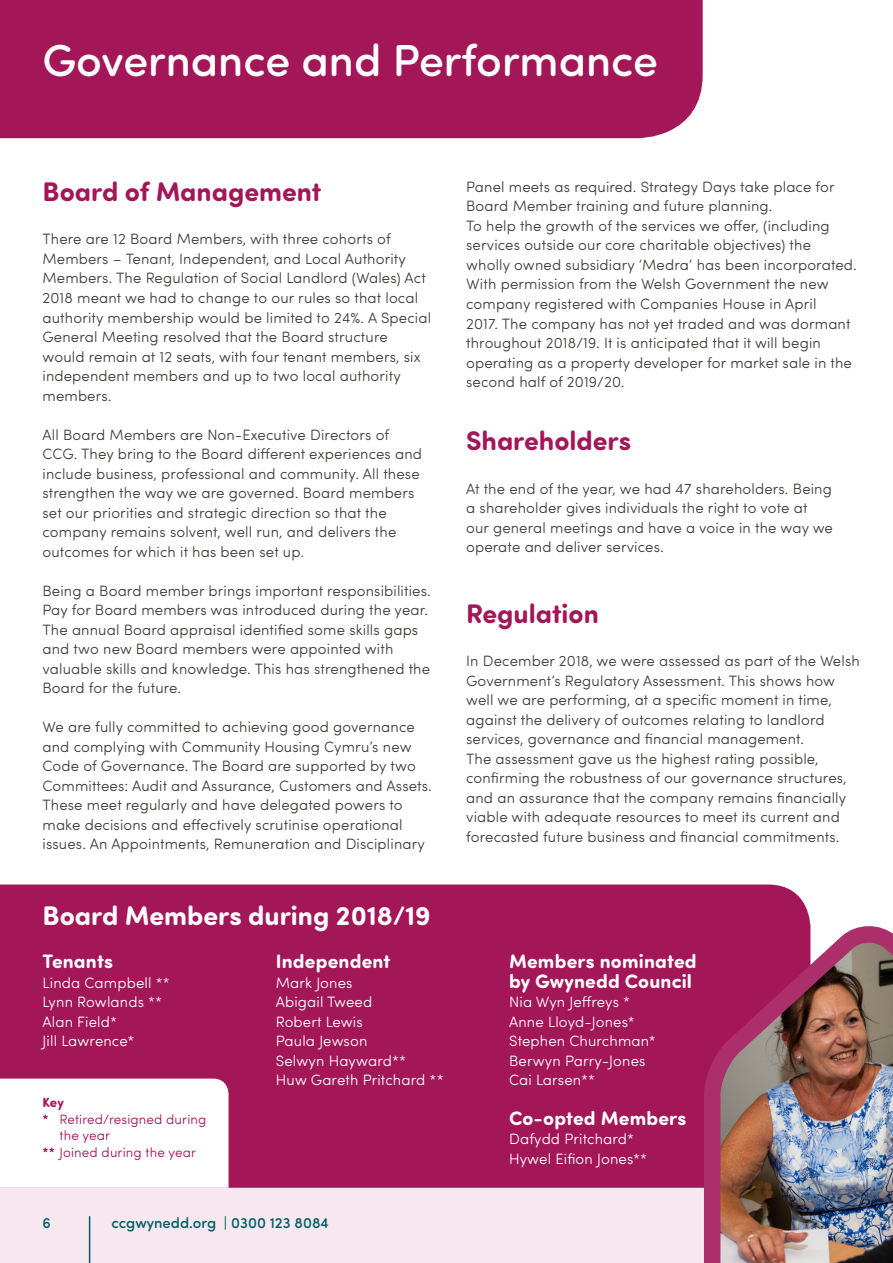
<style>
.page{position:relative;width:893px;height:1263px;background:#f6e8ee}
.page>*{position:absolute;margin:0;border:0;box-sizing:border-box;transform-origin:0 0}
.t1{font:500 45px "Sofia Pro Soft";color:#fff}
.t2{font:700 27px "Sofia Pro Soft";color:#a31759}
.t3{font:700 27px "Sofia Pro Soft";color:#fff}
.t4{font:700 19.5px/19.5px "Sofia Pro Soft";letter-spacing:.01em;color:#fff}
.t5{font:300 15px/19.5px "Sofia Pro Soft";letter-spacing:.01em;color:#413d3a}
.t6{font:300 15px/19.5px "Sofia Pro Soft";letter-spacing:.01em;color:#fff}
.t7{font:500 15px "Sofia Pro Soft";color:#005c66}
.t8{font:300 13.5px "Sofia Pro Soft";letter-spacing:.01em;color:#a31759}
.t9{font:700 13.5px "Sofia Pro Soft";color:#a31759}
.s1{font-weight:700}
</style>
<div class="page">
<div style="left:0;top:0;width:893px;height:908px;background:#fff"></div>
<div style="left:0;top:0;width:703px;height:138px;background:#a31759"></div>
<div style="left:0;top:884px;width:810px;height:304px;background:#a31759"></div>
<img style="left:696px;top:908px;width:197px;height:355px">
<div style="left:0;top:1078px;width:229px;height:110px;background:#fff"></div>
<hr style="left:89px;top:1217px;width:1px;height:46px;background:#005c66">
<h1 class="t1" style="left:43px;top:28px;width:617px">Governance and Performance</h1>
<h2 class="t2" style="left:43px;top:172px;width:280px">Board of Management</h2>
<p class="t5" style="left:43px;top:229px;width:390px">There are 12 Board Members, with three cohorts of Members – Tenant, Independent, and Local Authority Members. The Regulation of Social Landlord (Wales) Act 2018 meant we had to change to our rules so that local authority membership would be limited to 24%. A Special General Meeting resolved that the Board structure would remain at 12 seats, with four tenant members, six independent members and up to two local authority members.</p>
<p class="t5" style="left:43px;top:424px;width:381px">All Board Members are Non-Executive Directors of CCG. They bring to the Board different experiences and include business, professional and community. All these strengthen the way we are governed. Board members set our priorities and strategic direction so that the company remains solvent, well run, and delivers the outcomes for which it has been set up.</p>
<p class="t5" style="left:43px;top:580px;width:390px">Being a Board member brings important responsibilities.<br>Pay for Board members was introduced during the year.<br>The annual Board appraisal identified some skills gaps and two new Board members were appointed with valuable skills and knowledge. This has strengthened the Board for the future.</p>
<p class="t5" style="left:43px;top:716px;width:391px">We are fully committed to achieving good governance and complying with Community Housing Cymru’s new Code of Governance. The Board are supported by two Committees: Audit and Assurance, Customers and Assets.<br>These meet regularly and have delegated powers to make decisions and effectively scrutinise operational issues. An Appointments, Remuneration and Disciplinary</p>
<h2 class="t3" style="left:43px;top:896px;width:390px">Board Members during 2018/19</h2>
<h3 class="t4" style="left:43px;top:951px;width:72px">Tenants</h3>
<p class="t6" style="left:43px;top:972px;width:129px">Linda Campbell **<br>Lynn Rowlands **<br>Alan Field*<br>Jill Lawrence*</p>
<h3 class="t4" style="left:276px;top:951px;width:116px">Independent</h3>
<p class="t6" style="left:276px;top:972px;width:169px">Mark Jones<br>Abigail Tweed<br>Robert Lewis<br>Paula Jewson<br>Selwyn Hayward**<br>Huw Gareth Pritchard **</p>
<p class="t9" style="left:43px;top:1092px;width:23px">Key</p>
<p class="t8" style="left:43px;top:1110px;width:165px"><span class="s1">*</span> Retired/resigned during</p>
<p class="t8" style="left:60px;top:1126px;width:52px">the year</p>
<p class="t8" style="left:43px;top:1143px;width:155px"><span class="s1">**</span> Joined during the year</p>
<p class="t7" style="left:43px;top:1212px;width:10px">6</p>
<p class="t7" style="left:112px;top:1212px;width:219px">ccgwynedd.org | 0300 123 8084</p>
<p class="t5" style="left:466px;top:176px;width:392px">Panel meets as required. Strategy Days take place for Board Member training and future planning.<br>To help the growth of the services we offer, (including services outside our core charitable objectives) the wholly owned subsidiary ‘Medra’ has been incorporated.<br>With permission from the Welsh Government the new company registered with Companies House in April<br>2017. The company has not yet traded and was dormant throughout 2018/19. It is anticipated that it will begin operating as a property developer for market sale in the second half of 2019/20.</p>
<h2 class="t2" style="left:466px;top:421px;width:167px">Shareholders</h2>
<p class="t5" style="left:466px;top:478px;width:368px">At the end of the year, we had 47 shareholders. Being a shareholder gives individuals the right to vote at our general meetings and have a voice in the way we operate and deliver services.</p>
<h2 class="t2" style="left:466px;top:593px;width:134px">Regulation</h2>
<p class="t5" style="left:466px;top:650px;width:395px">In December 2018, we were assessed as part of the Welsh Government’s Regulatory Assessment. This shows how well we are performing, at a specific moment in time, against the delivery of outcomes relating to landlord services, governance and financial management.<br>The assessment gave us the highest rating possible, confirming the robustness of our governance structures, and an assurance that the company remains financially viable with adequate resources to meet its current and forecasted future business and financial commitments.</p>
<h3 class="t4" style="left:509px;top:951px;width:189px">Members nominated by Gwynedd Council</h3>
<p class="t6" style="left:509px;top:992px;width:148px">Nia Wyn Jeffreys *<br>Anne Lloyd-Jones*<br>Stephen Churchman*<br>Berwyn Parry-Jones<br>Cai Larsen**</p>
<h3 class="t4" style="left:509px;top:1107px;width:179px">Co-opted Members</h3>
<p class="t6" style="left:509px;top:1128px;width:139px">Dafydd Pritchard*<br>Hywel Eifion Jones**</p>
</div>
